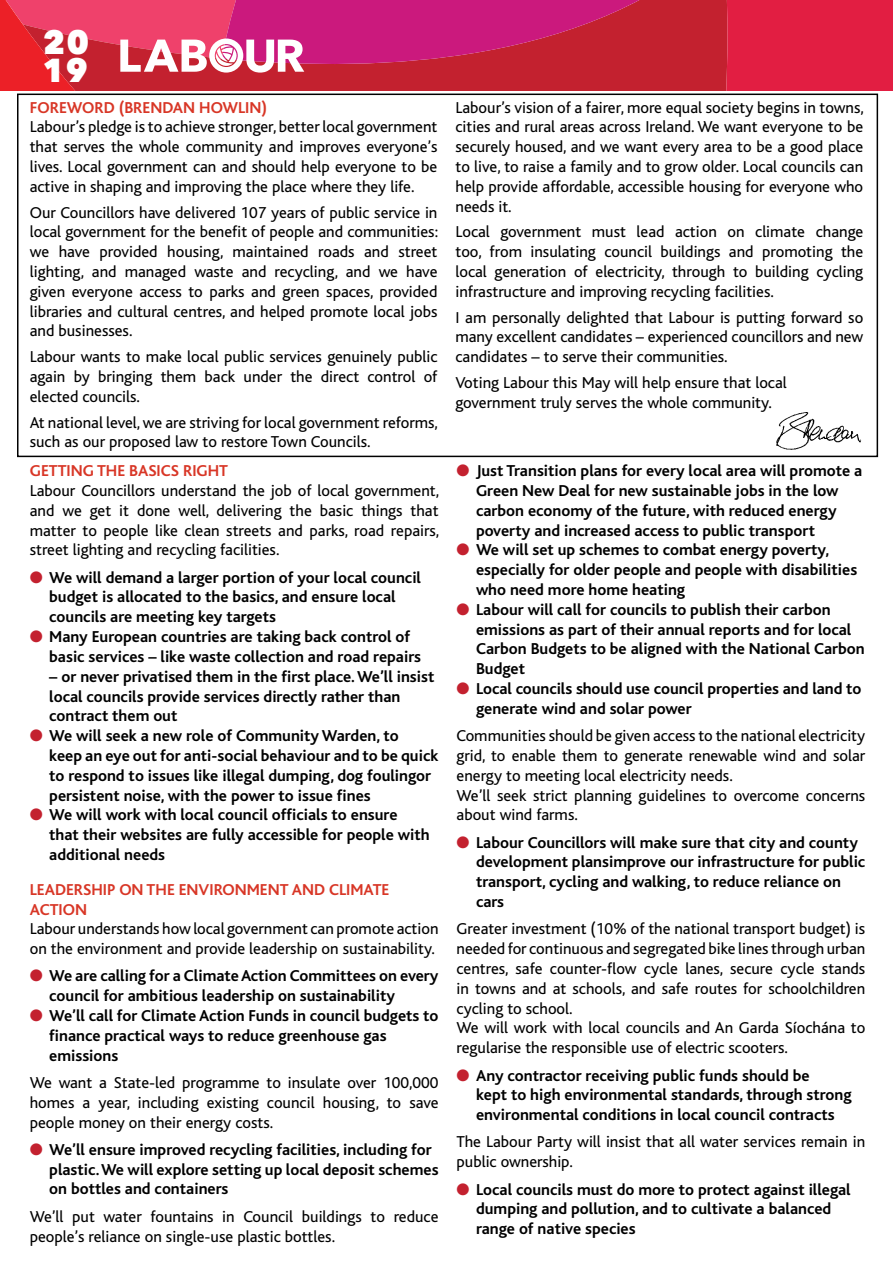
<style>
.page{position:relative;width:893px;height:1263px;background:#fff}
.page>*{position:absolute;margin:0;border:0;box-sizing:border-box;transform-origin:0 0}
.t1{font:800 33.15px/27.5px "Avenir Next";color:#fff;scale:.96 1}
.t2{font:16.5px/19.8px "Bliss";color:#000;text-align:justify}
.t3{font:700 16.5px/19.8px "Bliss";color:#000}
.t4{font:700 16.5px/19.8px "Bliss";color:#d83626}
.s1{color:#c3212f}
</style>
<div class="page">
<div style="left:17px;top:94px;width:861px;height:363px;border:2px solid #000"></div>
<img style="left:776px;top:412px;width:86px;height:38px">
<svg style="left:0;top:0;width:893px;height:91px"></svg>
<h1 class="t1" style="left:43px;top:29px;width:50px">20<br>19</h1>
<p class="t4" style="left:30px;top:98px;width:239px">FOREWORD (BRENDAN HOWLIN)</p>
<p class="t2" style="left:30px;top:117px;width:409px">Labour’s pledge is to achieve stronger, better local government that serves the whole community and improves everyone’s lives. Local government can and should help everyone to be active in shaping and improving the place where they life.</p>
<p class="t2" style="left:30px;top:203px;width:410px">Our Councillors have delivered 107 years of public service in local government for the benefit of people and communities: we have provided housing, maintained roads and street lighting, and managed waste and recycling, and we have given everyone access to parks and green spaces, provided libraries and cultural centres, and helped promote local jobs and businesses.</p>
<p class="t2" style="left:30px;top:347px;width:409px">Labour wants to make local public services genuinely public again by bringing them back under the direct control of elected councils.</p>
<p class="t2" style="left:30px;top:413px;width:410px">At national level, we are striving for local government reforms, such as our proposed law to restore Town Councils.</p>
<p class="t4" style="left:30px;top:461px;width:200px">GETTING THE BASICS RIGHT</p>
<p class="t2" style="left:30px;top:481px;width:411px">Labour Councillors understand the job of local government, and we get it done well, delivering the basic things that matter to people like clean streets and parks, road repairs, street lighting and recycling facilities.</p>
<p class="t3" style="left:49px;top:568px;width:373px;text-indent:-20px"><span class="s1">●</span> We will demand a larger portion of your local council budget is allocated to the basics, and ensure local councils are meeting key targets</p>
<p class="t3" style="left:49px;top:627px;width:373px;text-indent:-20px"><span class="s1">●</span> Many European countries are taking back control of basic services – like waste collection and road repairs</p>
<p class="t3" style="left:49px;top:667px;width:387px">– or never privatised them in the first place. We’ll insist local councils provide services directly rather than contract them out</p>
<p class="t3" style="left:49px;top:726px;width:391px;text-indent:-20px"><span class="s1">●</span> We will seek a new role of Community Warden, to<br>keep an eye out for anti-social behaviour and to be quick to respond to issues like illegal dumping, dog foulingor persistent noise, with the power to issue fines</p>
<p class="t3" style="left:49px;top:805px;width:382px;text-indent:-20px"><span class="s1">●</span> We will work with local council officials to ensure that their websites are fully accessible for people with additional needs</p>
<p class="t4" style="left:30px;top:880px;width:361px">LEADERSHIP ON THE ENVIRONMENT AND CLIMATE<br>ACTION</p>
<p class="t2" style="left:30px;top:919px;width:410px">Labour understands how local government can promote action on the environment and provide leadership on sustainability.</p>
<p class="t3" style="left:49px;top:966px;width:391px;text-indent:-20px"><span class="s1">●</span> We are calling for a Climate Action Committees on every council for ambitious leadership on sustainability</p>
<p class="t3" style="left:49px;top:1006px;width:391px;text-indent:-20px"><span class="s1">●</span> We’ll call for Climate Action Funds in council budgets to finance practical ways to reduce greenhouse gas emissions</p>
<p class="t2" style="left:30px;top:1073px;width:410px">We want a State-led programme to insulate over 100,000 homes a year, including existing council housing, to save people money on their energy costs.</p>
<p class="t3" style="left:49px;top:1140px;width:391px;text-indent:-20px"><span class="s1">●</span> We’ll ensure improved recycling facilities, including for plastic. We will explore setting up local deposit schemes on bottles and containers</p>
<p class="t2" style="left:30px;top:1207px;width:410px">We’ll put water fountains in Council buildings to reduce people’s reliance on single-use plastic bottles.</p>
<p class="t2" style="left:455px;top:98px;width:410px">Labour’s vision of a fairer, more equal society begins in towns, cities and rural areas across Ireland. We want everyone to be securely housed, and we want every area to be a good place to live, to raise a family and to grow older. Local councils can help provide affordable, accessible housing for everyone who needs it.</p>
<p class="t2" style="left:455px;top:222px;width:409px">Local government must lead action on climate change too, from insulating council buildings and promoting the local generation of electricity, through to building cycling infrastructure and improving recycling facilities.</p>
<p class="t2" style="left:455px;top:308px;width:409px">I am personally delighted that Labour is putting forward so many excellent candidates – experienced councillors and new candidates – to serve their communities.</p>
<p class="t2" style="left:455px;top:373px;width:333px">Voting Labour this May will help ensure that local government truly serves the whole community.</p>
<p class="t3" style="left:476px;top:461px;width:388px;text-indent:-20px"><span class="s1">●</span> Just Transition plans for every local area will promote a Green New Deal for new sustainable jobs in the low carbon economy of the future, with reduced energy poverty and increased access to public transport</p>
<p class="t3" style="left:476px;top:540px;width:383px;text-indent:-20px"><span class="s1">●</span> We will set up schemes to combat energy poverty, especially for older people and people with disabilities who need more home heating</p>
<p class="t3" style="left:476px;top:600px;width:390px;text-indent:-20px"><span class="s1">●</span> Labour will call for councils to publish their carbon emissions as part of their annual reports and for local Carbon Budgets to be aligned with the National Carbon Budget</p>
<p class="t3" style="left:476px;top:679px;width:387px;text-indent:-20px"><span class="s1">●</span> Local councils should use council properties and land to generate wind and solar power</p>
<p class="t2" style="left:457px;top:726px;width:410px;text-align:left">Communities should be given access to the national electricity grid, to enable them to generate renewable wind and solar energy to meeting local electricity needs.<br>We’ll seek strict planning guidelines to overcome concerns about wind farms.</p>
<p class="t3" style="left:476px;top:833px;width:391px;text-indent:-20px"><span class="s1">●</span> Labour Councillors will make sure that city and county development plansimprove our infrastructure for public transport, cycling and walking, to reduce reliance on cars</p>
<p class="t2" style="left:457px;top:919px;width:410px;text-align:left">Greater investment (10% of the national transport budget) is needed for continuous and segregated bike lines through urban centres, safe counter-flow cycle lanes, secure cycle stands in towns and at schools, and safe routes for schoolchildren cycling to school.<br>We will work with local councils and An Garda Síochána to regularise the responsible use of electric scooters.</p>
<p class="t3" style="left:476px;top:1065px;width:377px;text-indent:-20px"><span class="s1">●</span> Any contractor receiving public funds should be<br>kept to high environmental standards, through strong environmental conditions in local council contracts</p>
<p class="t2" style="left:457px;top:1132px;width:410px">The Labour Party will insist that all water services remain in public ownership.</p>
<p class="t3" style="left:476px;top:1179px;width:376px;text-indent:-20px"><span class="s1">●</span> Local councils must do more to protect against illegal dumping and pollution, and to cultivate a balanced range of native species</p>
</div>
